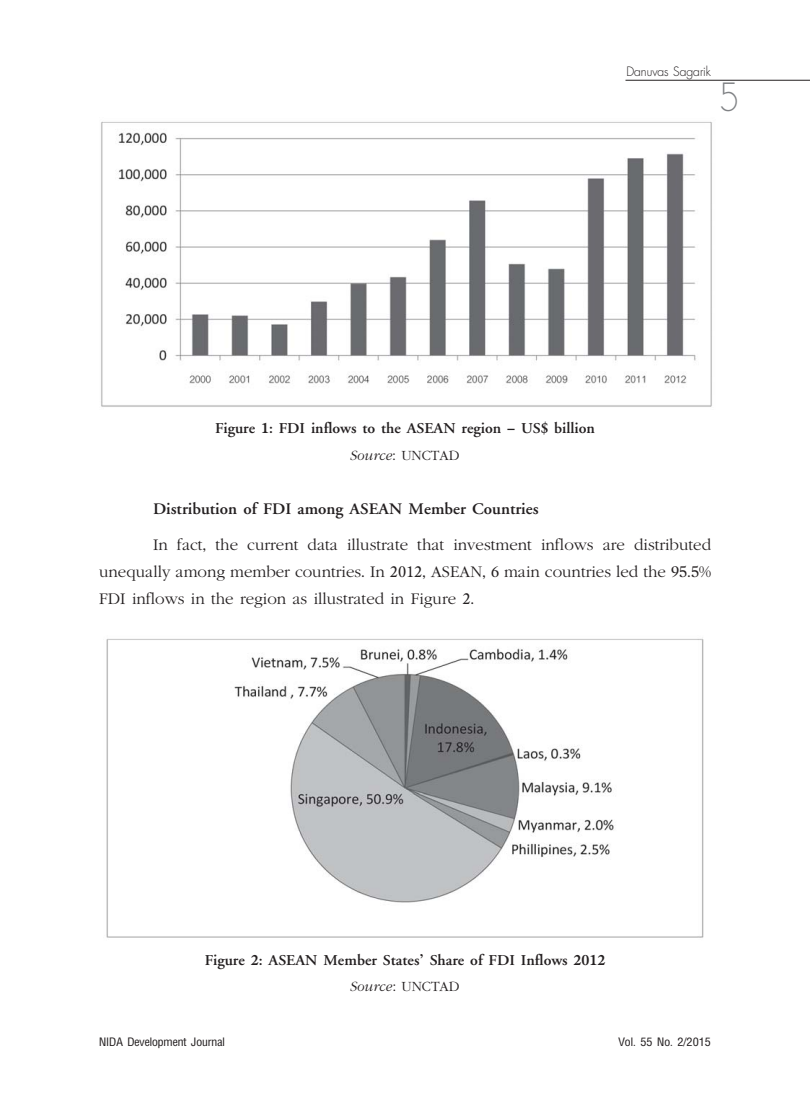
<style>
.page{position:relative;width:810px;height:1107px;background:#fff}
.page>*{position:absolute;margin:0;border:0;box-sizing:border-box;transform-origin:0 0}
.t1{font:54px "PSL Similanya";color:#808285;scale:.9 1}
.t2{font:22.5px/27px "PSL Paksin Pro";color:#231f20;text-align:justify}
.t3{font:700 22.5px "PSL Paksin Pro";color:#231f20}
.t4{font:700 21px "PSL Paksin Pro";color:#231f20}
.t5{font:19.5px "PSL Paksin Pro";color:#231f20}
.t6{font:18px "PS Lx Display";color:#231f20}
.t7{font:18px "PS Lx Kittithada";color:#231f20}
.s1{font-style:italic}
</style>
<div class="page">
<hr style="left:626px;top:80px;width:184px;height:1px;background:#231f20">
<img style="left:101px;top:121px;width:611px;height:286px">
<img style="left:106px;top:638px;width:598px;height:300px">
<p class="t7" style="left:626px;top:60px;width:86px">Danuvas Sagarik</p>
<h1 class="t1" style="left:720px;top:61px;width:22px">5</h1>
<p class="t4" style="left:215px;top:414px;width:381px">Figure 1: FDI inflows to the ASEAN region – US$ billion</p>
<p class="t5" style="left:350px;top:442px;width:111px"><span class="s1">Source</span>: UNCTAD</p>
<p class="t3" style="left:153px;top:493px;width:387px">Distribution of FDI among ASEAN Member Countries</p>
<p class="t2" style="left:99px;top:529px;width:614px;text-indent:54px">In fact, the current data illustrate that investment inflows are distributed unequally among member countries. In 2012, ASEAN, 6 main countries led the 95.5% FDI inflows in the region as illustrated in Figure 2.</p>
<p class="t4" style="left:205px;top:946px;width:402px">Figure 2: ASEAN Member States’ Share of FDI Inflows 2012</p>
<p class="t5" style="left:351px;top:973px;width:111px"><span class="s1">Source</span>: UNCTAD</p>
<p class="t6" style="left:99px;top:1029px;width:127px">NIDA Development Journal</p>
<p class="t6" style="left:618px;top:1029px;width:94px">Vol. 55 No. 2/2015</p>
</div>
